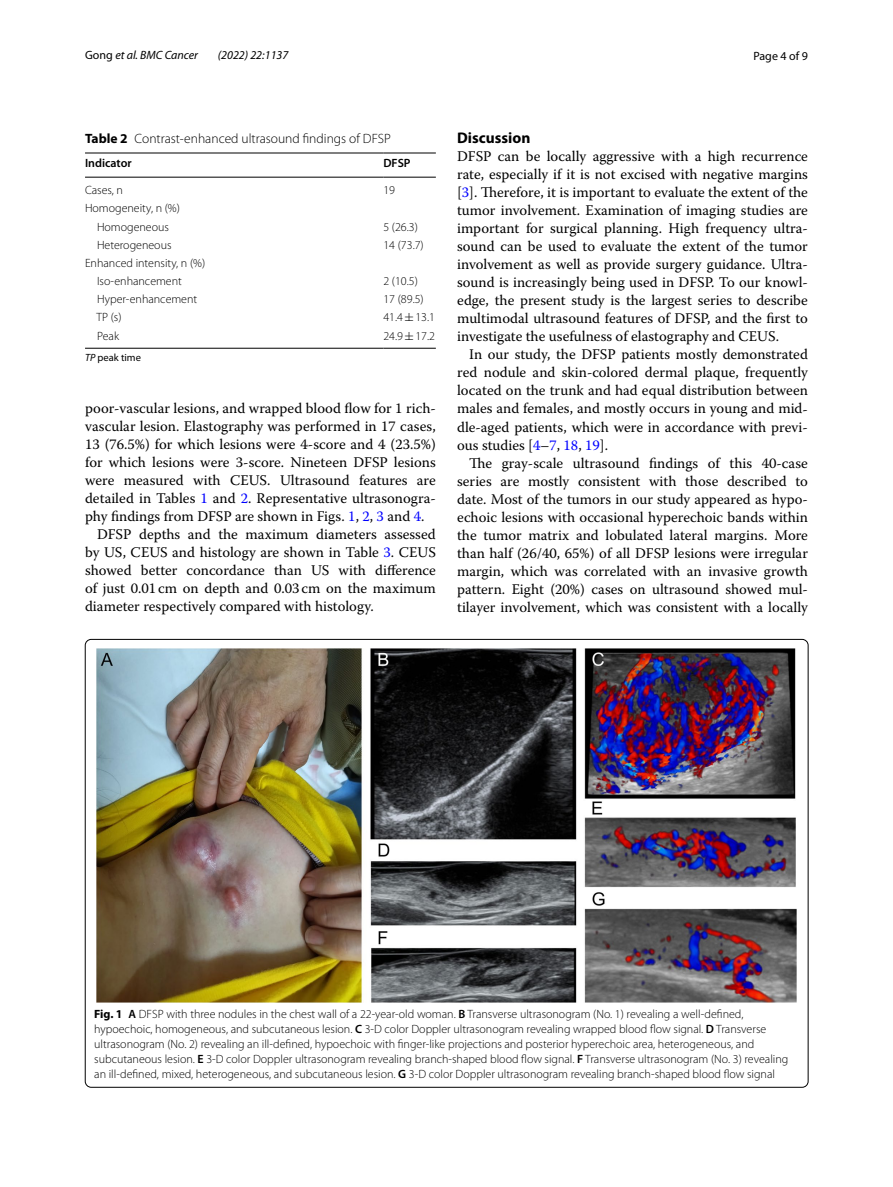
<style>
.page{position:relative;width:893px;height:1187px;background:#fff}
.page>*{position:absolute;margin:0;border:0;box-sizing:border-box;transform-origin:0 0}
.t1{font:700 15.45px "Myriad Pro";color:#000}
.t2{font:14.7px/18px "Warnock Pro";color:#000;text-align:justify}
.t3{font:300 13.5px "Myriad Pro";color:#000}
.t4{font:300 12px/15px "Myriad Pro";color:#000}
.t5{font:italic 12px "Myriad Pro";color:#000}
.t6{font:600 12px "Myriad Pro";color:#000}
.t7{font:12px "Myriad Pro";color:#000}
.t8{font:10.5px "Myriad Pro";color:#000}
.s1{font-style:normal}
.s2{font-weight:700}
.s3{font-family:"MTSY";font-weight:400}
.s4{font-style:italic}
.s5{color:#00f}
.s6{font-weight:600}
</style>
<div class="page">
<hr style="left:85px;top:153px;width:298px;height:1px;background:#000">
<hr style="left:85px;top:177px;width:298px;height:1px;background:#000">
<hr style="left:383px;top:153px;width:53px;height:1px;background:#000">
<hr style="left:383px;top:177px;width:53px;height:1px;background:#000">
<hr style="left:85px;top:348px;width:298px;height:1px;background:#000">
<hr style="left:383px;top:348px;width:53px;height:1px;background:#000">
<img style="left:96px;top:648px;width:701px;height:354px">
<p class="t5" style="left:85px;top:48px;width:115px"><span class="s1">Gong</span> et al. BMC Cancer</p>
<p class="t5" style="left:218px;top:48px;width:72px">(2022) 22:1137</p>
<p class="t7" style="left:753px;top:48px;width:56px">Page 4 of 9</p>
<p class="t3" style="left:85px;top:131px;width:307px"><span class="s2">Table 2</span> Contrast-enhanced ultrasound findings of DFSP</p>
<p class="t6" style="left:85px;top:156px;width:48px">Indicator</p>
<p class="t6" style="left:383px;top:156px;width:29px">DFSP</p>
<p class="t4" style="left:85px;top:183px;width:40px">Cases, n</p>
<p class="t4" style="left:383px;top:183px;width:13px">19</p>
<p class="t4" style="left:85px;top:199px;width:96px;line-height:18.1px;text-align:center">Homogeneity, n (%)<br>Homogeneous</p>
<p class="t4" style="left:383px;top:219px;width:36px">5 (26.3)</p>
<p class="t4" style="left:97px;top:237px;width:76px">Heterogeneous</p>
<p class="t4" style="left:383px;top:237px;width:42px">14 (73.7)</p>
<p class="t4" style="left:97px;top:254px;width:110px;line-height:18.1px;text-indent:-12px">Enhanced intensity, n (%)<br>Iso-enhancement</p>
<p class="t4" style="left:383px;top:274px;width:36px">2 (10.5)</p>
<p class="t4" style="left:97px;top:292px;width:102px">Hyper-enhancement</p>
<p class="t4" style="left:383px;top:292px;width:42px">17 (89.5)</p>
<p class="t4" style="left:97px;top:310px;width:27px">TP (s)</p>
<p class="t4" style="left:383px;top:310px;width:53px">41.4<span class="s3">±</span>13.1</p>
<p class="t4" style="left:97px;top:328px;width:24px">Peak</p>
<p class="t4" style="left:383px;top:328px;width:53px">24.9<span class="s3">±</span>17.2</p>
<p class="t8" style="left:85px;top:351px;width:57px"><span class="s4">TP</span> peak time</p>
<p class="t2" style="left:85px;top:398px;width:352px">poor-vascular lesions, and wrapped blood flow for 1 rich-</p>
<p class="t2" style="left:85px;top:416px;width:352px">vascular lesion. Elastography was performed in 17 cases,</p>
<p class="t2" style="left:85px;top:434px;width:352px">13 (76.5%) for which lesions were 4-score and 4 (23.5%)</p>
<p class="t2" style="left:85px;top:452px;width:352px">for which lesions were 3-score. Nineteen DFSP lesions</p>
<p class="t2" style="left:85px;top:470px;width:352px">were measured with CEUS. Ultrasound features are</p>
<p class="t2" style="left:85px;top:488px;width:352px">detailed in Tables <span class="s5">1</span> and <span class="s5">2</span>. Representative ultrasonogra-</p>
<p class="t2" style="left:85px;top:506px;width:341px">phy findings from DFSP are shown in Figs. <span class="s5">1</span>, <span class="s5">2</span>, <span class="s5">3</span> and <span class="s5">4</span>.</p>
<p class="t2" style="left:97px;top:524px;width:340px">DFSP depths and the maximum diameters assessed</p>
<p class="t2" style="left:85px;top:542px;width:352px">by US, CEUS and histology are shown in Table <span class="s5">3</span>. CEUS</p>
<p class="t2" style="left:85px;top:560px;width:352px">showed better concordance than US with difference</p>
<p class="t2" style="left:85px;top:578px;width:352px">of just 0.01cm on depth and 0.03cm on the maximum</p>
<p class="t2" style="left:85px;top:596px;width:290px">diameter respectively compared with histology.</p>
<p class="t1" style="left:457px;top:128px;width:75px">Discussion</p>
<p class="t2" style="left:457px;top:147px;width:352px">DFSP can be locally aggressive with a high recurrence rate, especially if it is not excised with negative margins [<span class="s5">3</span>]. Therefore, it is important to evaluate the extent of the tumor involvement. Examination of imaging studies are important for surgical planning. High frequency ultra&shy;sound can be used to evaluate the extent of the tumor involvement as well as provide surgery guidance. Ultra&shy;sound is increasingly being used in DFSP. To our knowl&shy;edge, the present study is the largest series to describe multimodal ultrasound features of DFSP, and the first to investigate the usefulness of elastography and CEUS.</p>
<p class="t2" style="left:457px;top:345px;width:352px;text-indent:12px">In our study, the DFSP patients mostly demonstrated red nodule and skin-colored dermal plaque, frequently located on the trunk and had equal distribution between males and females, and mostly occurs in young and mid&shy;dle-aged patients, which were in accordance with previ&shy;ous studies [<span class="s5">4</span>–<span class="s5">7</span>, <span class="s5">18</span>, <span class="s5">19</span>].</p>
<p class="t2" style="left:457px;top:453px;width:352px;text-indent:12px">The gray-scale ultrasound findings of this 40-case series are mostly consistent with those described to date. Most of the tumors in our study appeared as hypo&shy;echoic lesions with occasional hyperechoic bands within the tumor matrix and lobulated lateral margins. More than half (26/40, 65%) of all DFSP lesions were irregular margin, which was correlated with an invasive growth pattern. Eight (20%) cases on ultrasound showed mul&shy;tilayer involvement, which was consistent with a locally</p>
<p class="t4" style="left:94px;top:1006px;width:696px"><span class="s2">Fig. 1</span> <span class="s6">A</span> DFSP with three nodules in the chest wall of a 22-year-old woman. <span class="s6">B</span> Transverse ultrasonogram (No. 1) revealing a well-defined, hypoechoic, homogeneous, and subcutaneous lesion. <span class="s6">C</span> 3-D color Doppler ultrasonogram revealing wrapped blood flow signal. <span class="s6">D</span> Transverse ultrasonogram (No. 2) revealing an ill-defined, hypoechoic with finger-like projections and posterior hyperechoic area, heterogeneous, and subcutaneous lesion. <span class="s6">E</span> 3-D color Doppler ultrasonogram revealing branch-shaped blood flow signal. <span class="s6">F</span> Transverse ultrasonogram (No. 3) revealing an ill-defined, mixed, heterogeneous, and subcutaneous lesion. <span class="s6">G</span> 3-D color Doppler ultrasonogram revealing branch-shaped blood flow signal</p>
</div>
